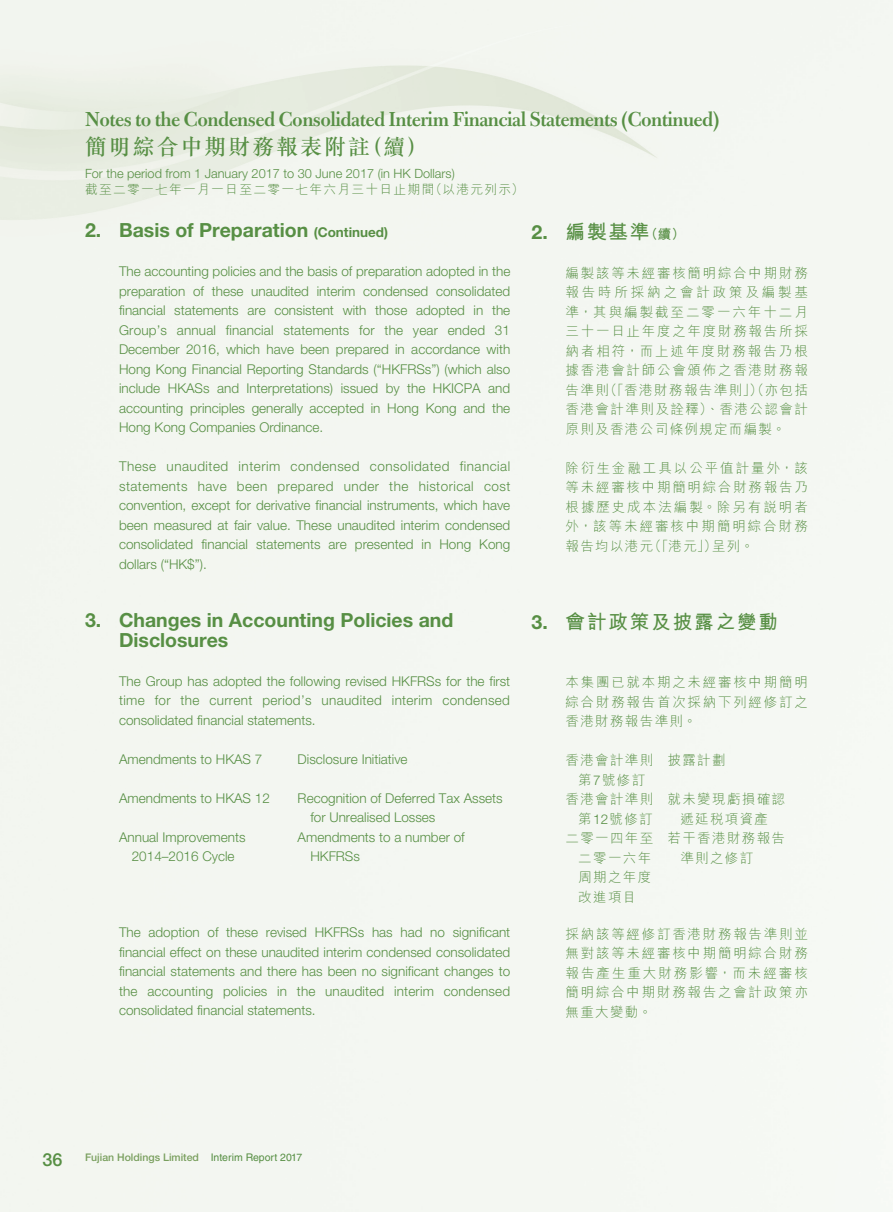
<style>
.page{position:relative;width:893px;height:1212px;background:#fff}
.page>*{position:absolute;margin:0;border:0;box-sizing:border-box;transform-origin:0 0}
.t1{font:600 21.75px "Bulmer MT Std";letter-spacing:-.025em;color:#578f44}
.t2{font:500 21.75px "M Sung HK";letter-spacing:.1em;color:#578f44}
.t3{font:700 19.5px/19.5px "Helvetica Neue LT Std";color:#578f44}
.t4{font:700 19.5px "M Hei HK";letter-spacing:.1em;color:#578f44}
.t5{font:500 18px "Helvetica Neue LT Std";color:#578f44}
.t6{font:300 13.5px/19.5px "Helvetica Neue LT Std";color:#578f44;text-align:justify}
.t7{font:300 13.5px/19.5px "M Hei HK";letter-spacing:.11em;color:#578f44;text-align:justify}
.t8{font:300 12.75px "Helvetica Neue LT Std";color:#578f44}
.t9{font:300 12.75px "M Hei HK";letter-spacing:.1em;color:#578f44}
.t10{font:500 10.5px "Helvetica Neue LT Std";color:#799f5e}
.s1{font-family:"Helvetica Neue LT Std"}
.s2{font-size:13.5px}
.s3{font-family:"Helvetica LT Std";font-weight:400;color:#578f44}
</style>
<div class="page">
<h1 class="t1" style="left:85px;top:108px;width:636px">Notes to the Condensed Consolidated Interim Financial Statements (Continued)</h1>
<h1 class="t2" style="left:85px;top:132px;width:344px">簡明綜合中期財務報表附註（續）</h1>
<p class="t8" style="left:85px;top:165px;width:371px">For the period from 1 January 2017 to 30 June 2017 (in HK Dollars)</p>
<p class="t9" style="left:85px;top:183px;width:440px">截至二零一七年一月一日至二零一七年六月三十日止期間（以港元列示）</p>
<h2 class="t4" style="left:531px;top:217px;width:155px"><span class="s1">2.</span> 編製基準<span class="s2">（續）</span></h2>
<p class="t7" style="left:566px;top:263px;width:244px">編製該等未經審核簡明綜合中期財務報告時所採納之會計政策及編製基準，其與編製截至二零一六年十二月三十一日止年度之年度財務報告所採納者相符，而上述年度財務報告乃根據香港會計師公會頒佈之香港財務報告準則（「香港財務報告準則」）（亦包括香港會計準則及詮釋）、香港公認會計原則及香港公司條例規定而編製。</p>
<p class="t7" style="left:566px;top:458px;width:244px">除衍生金融工具以公平值計量外，該等未經審核中期簡明綜合財務報告乃根據歷史成本法編製。除另有說明者外，該等未經審核中期簡明綜合財務報告均以港元（「港元」）呈列。</p>
<h2 class="t3" style="left:85px;top:220px;width:305px">2. Basis of Preparation <span class="s2">(Continued)</span></h2>
<p class="t6" style="left:119px;top:261px;width:393px">The accounting policies and the basis of preparation adopted in the preparation of these unaudited interim condensed consolidated financial statements are consistent with those adopted in the Group’s annual financial statements for the year ended 31<br>December 2016, which have been prepared in accordance with Hong Kong Financial Reporting Standards (“HKFRSs”) (which also include HKASs and Interpretations) issued by the HKICPA and accounting principles generally accepted in Hong Kong and the Hong Kong Companies Ordinance.</p>
<p class="t6" style="left:119px;top:456px;width:393px">These unaudited interim condensed consolidated financial statements have been prepared under the historical cost convention, except for derivative financial instruments, which have been measured at fair value. These unaudited interim condensed consolidated financial statements are presented in Hong Kong dollars (“HK$”).</p>
<h2 class="t3" style="left:119px;top:610px;width:336px;text-indent:-34px">3. Changes in Accounting Policies and<br>Disclosures</h2>
<p class="t6" style="left:119px;top:671px;width:393px">The Group has adopted the following revised HKFRSs for the first time for the current period’s unaudited interim condensed consolidated financial statements.</p>
<p class="t6" style="left:119px;top:749px;width:145px">Amendments to HKAS 7</p>
<p class="t6" style="left:298px;top:749px;width:111px">Disclosure Initiative</p>
<p class="t6" style="left:119px;top:788px;width:152px">Amendments to HKAS 12</p>
<p class="t6" style="left:310px;top:788px;width:194px;text-indent:-13px">Recognition of Deferred Tax Assets for Unrealised Losses</p>
<p class="t6" style="left:119px;top:827px;width:128px;text-align:center">Annual Improvements<br>2014–2016 Cycle</p>
<p class="t6" style="left:310px;top:827px;width:156px;text-indent:-13px">Amendments to a number of<br>HKFRSs</p>
<p class="t6" style="left:119px;top:922px;width:393px">The adoption of these revised HKFRSs has had no significant financial effect on these unaudited interim condensed consolidated financial statements and there has been no significant changes to the accounting policies in the unaudited interim condensed consolidated financial statements.</p>
<h2 class="t4" style="left:531px;top:607px;width:248px"><span class="s1">3.</span> 會計政策及披露之變動</h2>
<p class="t7" style="left:566px;top:672px;width:244px">本集團已就本期之未經審核中期簡明綜合財務報告首次採納下列經修訂之香港財務報告準則。</p>
<p class="t7" style="left:566px;top:750px;width:89px;text-align:center">香港會計準則第<span class="s1">7</span>號修訂</p>
<p class="t7" style="left:668px;top:750px;width:60px">披露計劃</p>
<p class="t7" style="left:566px;top:789px;width:89px;text-align:right">香港會計準則第<span class="s1">12</span>號修訂</p>
<p class="t7" style="left:668px;top:789px;width:119px;text-align:center">就未變現虧損確認遞延稅項資產</p>
<p class="t7" style="left:578px;top:828px;width:76px;text-align:left;text-indent:-13px">二零一四年至二零一六年周期之年度改進項目</p>
<p class="t7" style="left:680px;top:828px;width:106px;text-indent:-13px">若干香港財務報告準則之修訂</p>
<p class="t7" style="left:566px;top:924px;width:244px">採納該等經修訂香港財務報告準則並無對該等未經審核中期簡明綜合財務報告產生重大財務影響，而未經審核簡明綜合中期財務報告之會計政策亦無重大變動。</p>
<h3 class="t5" style="left:43px;top:1149px;width:22px">36</h3>
<p class="t10" style="left:85px;top:1151px;width:219px">Fujian Holdings Limited <span class="s3">Interim Report 2017</span></p>
</div>
